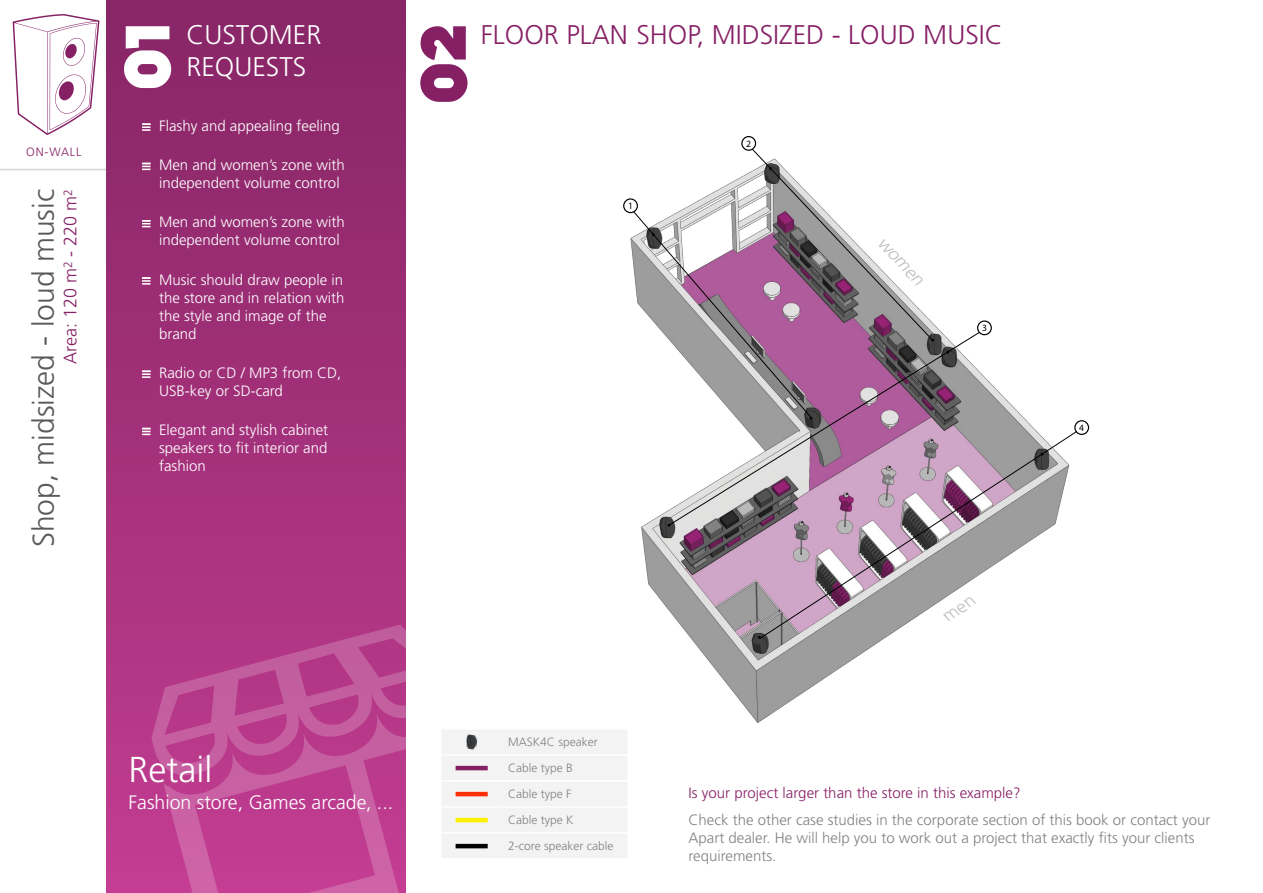
<style>
.page{position:relative;width:1263px;height:893px;background:#fff}
.page>*{position:absolute;margin:0;border:0;box-sizing:border-box;transform-origin:0 0}
.t1{font:800 63px "DOCK11";color:#fff}
.t2{font:800 63px "DOCK11";color:#862065}
.t3{font:300 36px "Frutiger LT Std";color:#fff}
.t4{font:300 30px "Frutiger LT Std";color:#58595b}
.t5{font:300 27px "Frutiger LT Std";color:#862065}
.t6{font:300 27px "Frutiger LT Std";color:#fff}
.t7{font:300 19.5px "Frutiger LT Std";color:#fff}
.t8{font:300 18px "Frutiger LT Std";color:#862065}
.t9{font:italic 300 17.55px "Frutiger LT Std";color:#bcbec0;scale:1.05 1}
.t10{font:300 15px/18px "Frutiger LT Std";color:#fff}
.t11{font:300 15px/18px "Frutiger LT Std";color:#808285}
.t12{font:300 15px "Frutiger LT Std";color:#862065}
.t13{font:300 12px/26px "Frutiger LT Std";color:#808285}
.t14{font:300 12px "Frutiger LT Std";letter-spacing:.07em;color:#862065}
.t15{font:9.6px "Myriad Pro";color:#000}
</style>
<div class="page">
<hr style="left:0;top:169px;width:108px;height:1px;background:#d7d9da">
<div style="left:106px;top:0;width:299px;height:893px;background:linear-gradient(to bottom,#862565,#c33d92)"></div>
<svg style="left:151px;top:625px;width:254px;height:268px;background:#be4592"></svg>
<img style="left:623px;top:140px;width:467px;height:583px">
<svg style="left:668px;top:331px;width:312px;height:195px"></svg>
<svg style="left:759px;top:430px;width:319px;height:209px"></svg>
<div style="left:1074px;top:420px;width:15px;height:15px;border:1px solid #000;border-radius:50%"></div>
<svg style="left:632px;top:148px;width:302px;height:271px"></svg>
<div style="left:623px;top:198px;width:15px;height:15px;border:1px solid #000;border-radius:50%"></div>
<div style="left:741px;top:136px;width:15px;height:15px;border:1px solid #000;border-radius:50%"></div>
<div style="left:977px;top:320px;width:15px;height:15px;border:1px solid #000;border-radius:50%"></div>
<svg style="left:13px;top:14px;width:86px;height:121px"></svg>
<svg style="left:142px;top:123px;width:9px;height:8px"></svg>
<svg style="left:142px;top:163px;width:9px;height:7px"></svg>
<svg style="left:142px;top:220px;width:9px;height:7px"></svg>
<svg style="left:142px;top:277px;width:9px;height:8px"></svg>
<svg style="left:142px;top:370px;width:9px;height:8px"></svg>
<svg style="left:142px;top:428px;width:9px;height:7px"></svg>
<div style="left:442px;top:730px;width:185px;height:128px;background:#f3f3f3"></div>
<hr style="left:441px;top:754px;width:61px;height:2px;background:#fff">
<hr style="left:502px;top:754px;width:125px;height:2px;background:#fff">
<hr style="left:441px;top:780px;width:61px;height:2px;background:#fff">
<hr style="left:502px;top:780px;width:125px;height:2px;background:#fff">
<hr style="left:441px;top:806px;width:61px;height:2px;background:#fff">
<hr style="left:502px;top:806px;width:125px;height:2px;background:#fff">
<hr style="left:441px;top:832px;width:61px;height:2px;background:#fff">
<hr style="left:502px;top:832px;width:125px;height:2px;background:#fff">
<img style="left:466px;top:734px;width:12px;height:16px">
<hr style="left:456px;top:766px;width:32px;height:4px;background:#862065">
<hr style="left:456px;top:792px;width:32px;height:4px;background:#ff2f08">
<hr style="left:456px;top:818px;width:32px;height:4px;background:#fff200">
<hr style="left:456px;top:844px;width:32px;height:4px;background:#000">
<svg style="left:943px;top:597px;width:33px;height:24px"></svg>
<p class="t14" style="left:26px;top:145px;width:57px">ON-WALL</p>
<h3 class="t4" style="left:26px;top:547px;width:360px;rotate:-90deg">Shop, midsized - loud music</h3>
<p class="t8" style="left:60px;top:364px;width:177px;rotate:-90deg">Area: 120 m<sup>2</sup> - 220 m<sup>2</sup></p>
<h3 class="t6" style="left:186px;top:19px;width:137px">CUSTOMER</h3>
<h3 class="t5" style="left:481px;top:19px;width:523px">FLOOR PLAN SHOP, MIDSIZED - LOUD MUSIC</h3>
<h3 class="t6" style="left:186px;top:52px;width:122px">REQUESTS</h3>
<p class="t10" style="left:159px;top:117px;width:182px">Flashy and appealing feeling</p>
<p class="t10" style="left:159px;top:156px;width:187px">Men and women’s zone with independent volume control</p>
<p class="t10" style="left:159px;top:213px;width:187px">Men and women’s zone with independent volume control</p>
<p class="t10" style="left:159px;top:271px;width:187px">Music should draw people in the store and in relation with the style and image of the brand</p>
<p class="t10" style="left:159px;top:364px;width:184px">Radio or CD / MP3 from CD,<br>USB-key or SD-card</p>
<p class="t10" style="left:159px;top:421px;width:171px;text-align:justify">Elegant and stylish cabinet speakers to fit interior and fashion</p>
<h1 class="t1" style="left:118px;top:90px;width:68px;rotate:-90deg">01</h1>
<h1 class="t2" style="left:414px;top:104px;width:82px;rotate:-90deg">02</h1>
<p class="t15" style="left:746px;top:137px;width:6px">2</p>
<p class="t15" style="left:628px;top:200px;width:6px">1</p>
<p class="t9" style="left:888px;top:233px;width:58px;rotate:47deg">women</p>
<p class="t15" style="left:982px;top:322px;width:6px">3</p>
<p class="t15" style="left:1079px;top:422px;width:6px">4</p>
<h2 class="t3" style="left:129px;top:749px;width:85px">Retail</h2>
<h3 class="t7" style="left:129px;top:791px;width:266px">Fashion store, Games arcade, ...</h3>
<p class="t13" style="left:508px;top:729px;width:107px">MASK4C speaker<br>Cable type B<br>Cable type F<br>Cable type K<br>2-core speaker cable</p>
<p class="t12" style="left:688px;top:785px;width:333px">Is your project larger than the store in this example?</p>
<p class="t11" style="left:688px;top:811px;width:523px">Check the other case studies in the corporate section of this book or contact your<br>Apart dealer. He will help you to work out a project that exactly fits your clients requirements.</p>
</div>
